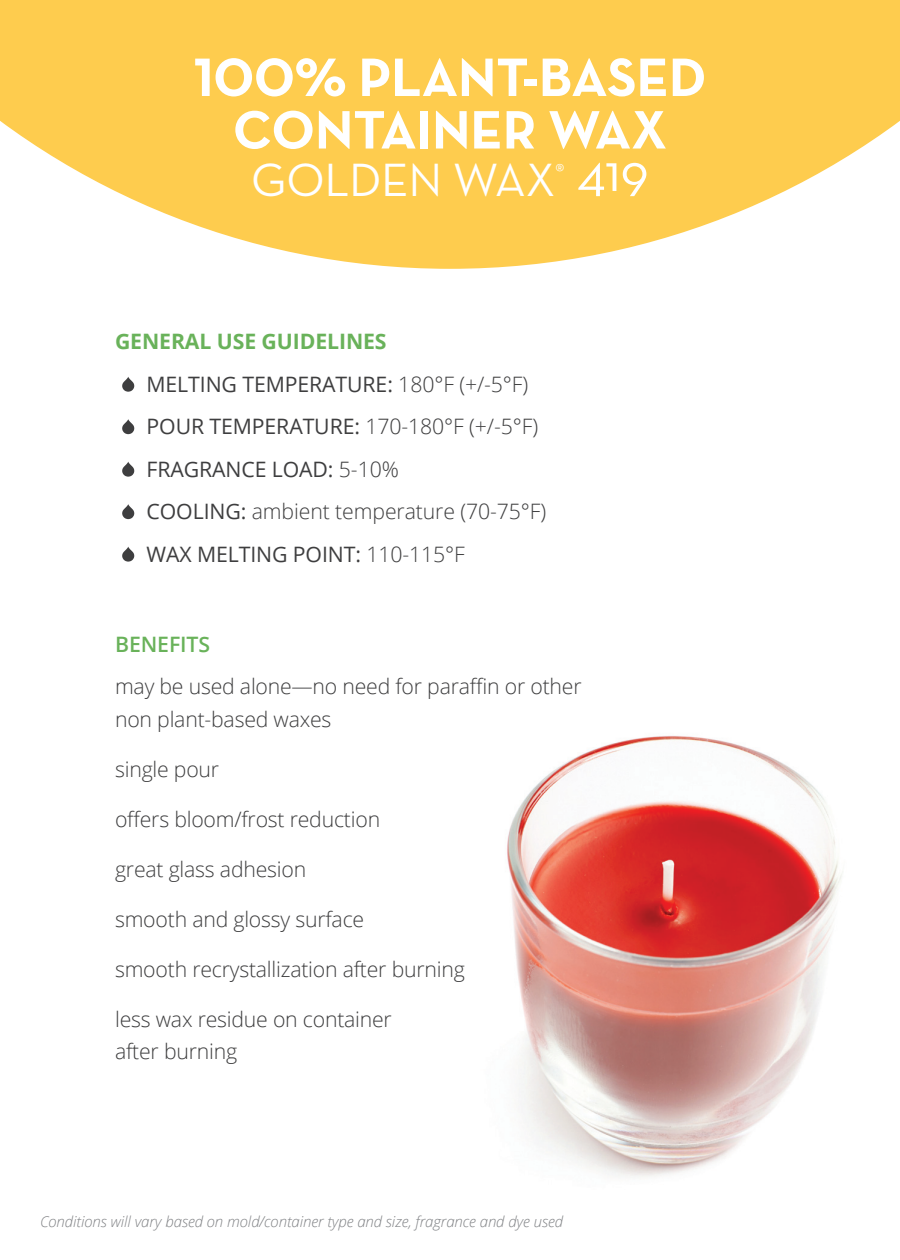
<style>
.page{position:relative;width:900px;height:1260px;background:#fff}
.page>*{position:absolute;margin:0;border:0;box-sizing:border-box;transform-origin:0 0}
.t1{font:55px/52.5px "Neutra Text Bold Alt";letter-spacing:-.005em;color:#fff;text-align:center}
.t2{font:55px "Neutra Text";color:#fff}
.t3{font:47.5px "Neutra Text";letter-spacing:-.005em;color:#fff}
.t4{font:300 21.25px/32.5px "Open Sans";letter-spacing:-.01em;color:#3e3e3f}
.t5{font:21.25px "Open Sans";letter-spacing:-.005em;color:#3e3e3f}
.t6{font:700 21.25px "Open Sans";letter-spacing:-.005em;color:#69b25a}
.t7{font:600 21.25px "Open Sans";letter-spacing:-.005em;color:#69b25a}
.t8{font:17.5px "Neutra Text";color:#fff}
.t9{font:italic 300 15px "Open Sans";letter-spacing:-.005em;color:#808285}
.s1{font-weight:300}
.s2{font-weight:400}
</style>
<div class="page">
<svg style="left:0;top:0;width:900px;height:269px;fill:#fecc4e"></svg>
<img style="left:507px;top:736px;width:336px;height:441px">
<svg style="left:122px;top:377px;width:12px;height:15px"></svg>
<svg style="left:122px;top:419px;width:12px;height:15px"></svg>
<svg style="left:122px;top:462px;width:12px;height:15px"></svg>
<svg style="left:122px;top:504px;width:12px;height:15px"></svg>
<svg style="left:122px;top:547px;width:12px;height:15px"></svg>
<h1 class="t1" style="left:193px;top:50px;width:515px">100% PLANT-BASED<br>CONTAINER WAX</h1>
<h2 class="t3" style="left:251px;top:151px;width:306px">GOLDEN WAX</h2>
<p class="t8" style="left:556px;top:159px;width:10px">®</p>
<h1 class="t2" style="left:577px;top:139px;width:73px">419</h1>
<p class="t6" style="left:115px;top:326px;width:273px">GENERAL USE GUIDELINES</p>
<p class="t5" style="left:124px;top:369px;width:406px">• MELTING TEMPERATURE: <span class="s1">180°F (+/-5°F)</span></p>
<p class="t5" style="left:124px;top:412px;width:416px">• POUR TEMPERATURE: <span class="s1">170-180°F (+/-5°F)</span></p>
<p class="t5" style="left:124px;top:454px;width:276px">• FRAGRANCE LOAD: <span class="s1">5-10%</span></p>
<p class="t4" style="left:124px;top:495px;width:424px"><span class="s2">• COOLING:</span> ambient temperature (70-75°F)</p>
<p class="t5" style="left:124px;top:539px;width:342px">• WAX MELTING POINT: <span class="s1">110-115°F</span></p>
<p class="t7" style="left:115px;top:629px;width:97px">BENEFITS</p>
<p class="t4" style="left:115px;top:670px;width:468px">may be used alone—no need for paraffin or other non plant-based waxes</p>
<p class="t4" style="left:115px;top:752px;width:106px">single pour</p>
<p class="t4" style="left:115px;top:802px;width:267px">offers bloom/frost reduction</p>
<p class="t4" style="left:115px;top:852px;width:193px">great glass adhesion</p>
<p class="t4" style="left:115px;top:902px;width:251px">smooth and glossy surface</p>
<p class="t4" style="left:115px;top:952px;width:351px">smooth recrystallization after burning</p>
<p class="t4" style="left:115px;top:1002px;width:278px">less wax residue on container after burning</p>
<p class="t9" style="left:40px;top:1211px;width:525px">Conditions will vary based on mold/container type and size, fragrance and dye used</p>
</div>
